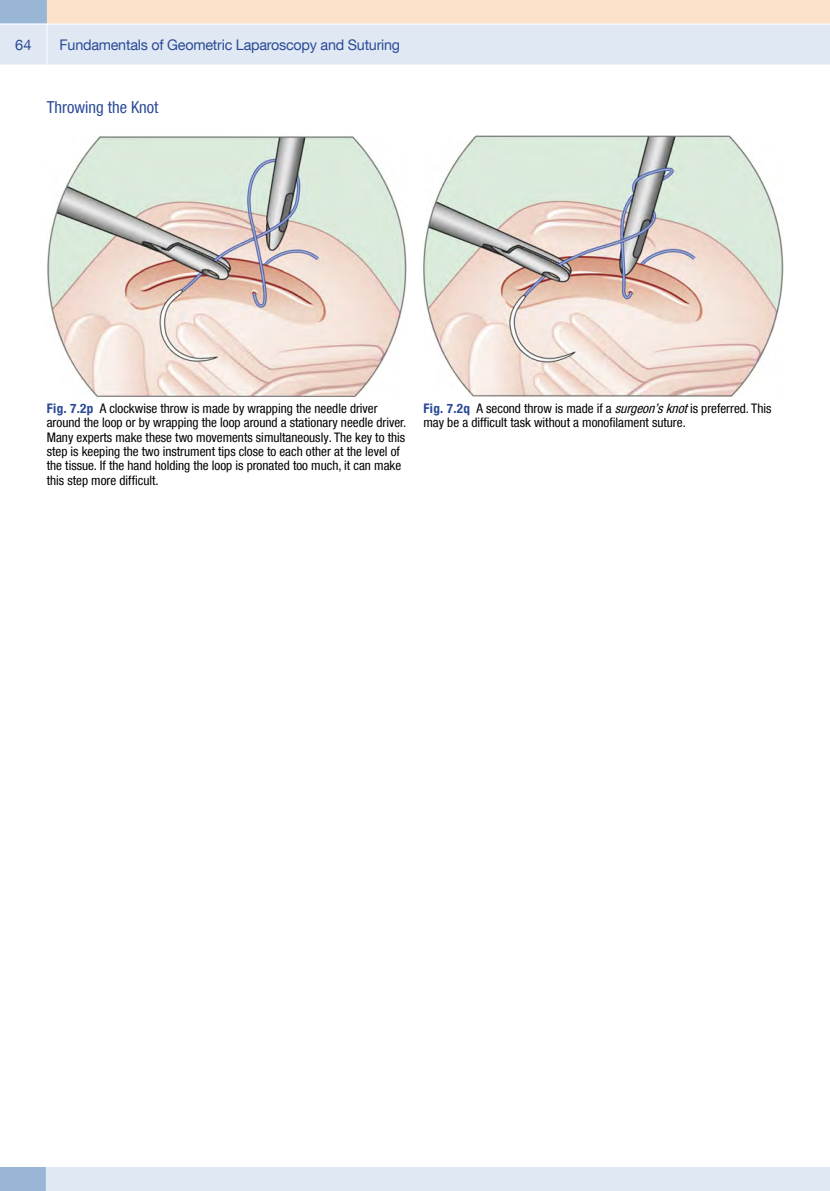
<style>
.page{position:relative;width:830px;height:1191px;background:#fff}
.page>*{position:absolute;margin:0;border:0;box-sizing:border-box;transform-origin:0 0}
.t1{font:condensed 16.5px "KS Helvetica Neue";color:#2a4a96}
.t2{font:14.7px "KS Helvetica Neue";letter-spacing:-.015em;color:#2a4a96}
.t3{font:condensed 13.2px/14.2px "KS Helvetica Neue";color:#000}
.s1{font-weight:700;color:#2a4a96}
.s2{font-style:italic}
</style>
<div class="page">
<img style="left:47px;top:136px;width:359px;height:261px">
<img style="left:423px;top:136px;width:359px;height:261px">
<p class="t2" style="left:15px;top:36px;width:18px">64</p>
<p class="t2" style="left:60px;top:35px;width:342px">Fundamentals of Geometric Laparoscopy and Suturing</p>
<p class="t1" style="left:47px;top:97px;width:113px">Throwing the Knot</p>
<p class="t3" style="left:47px;top:401px;width:361px"><span class="s1">Fig. 7.2p</span> A clockwise throw is made by wrapping the needle driver around the loop or by wrapping the loop around a stationary needle driver.<br>Many experts make these two movements simultaneously. The key to this step is keeping the two instrument tips close to each other at the level of the tissue. If the hand holding the loop is pronated too much, it can make this step more difficult.</p>
<p class="t3" style="left:423px;top:401px;width:349px"><span class="s1">Fig. 7.2q</span> A second throw is made if a <span class="s2">surgeon’sknot</span>is preferred. This may be a difficult task without a monofilament suture.</p>
</div>
